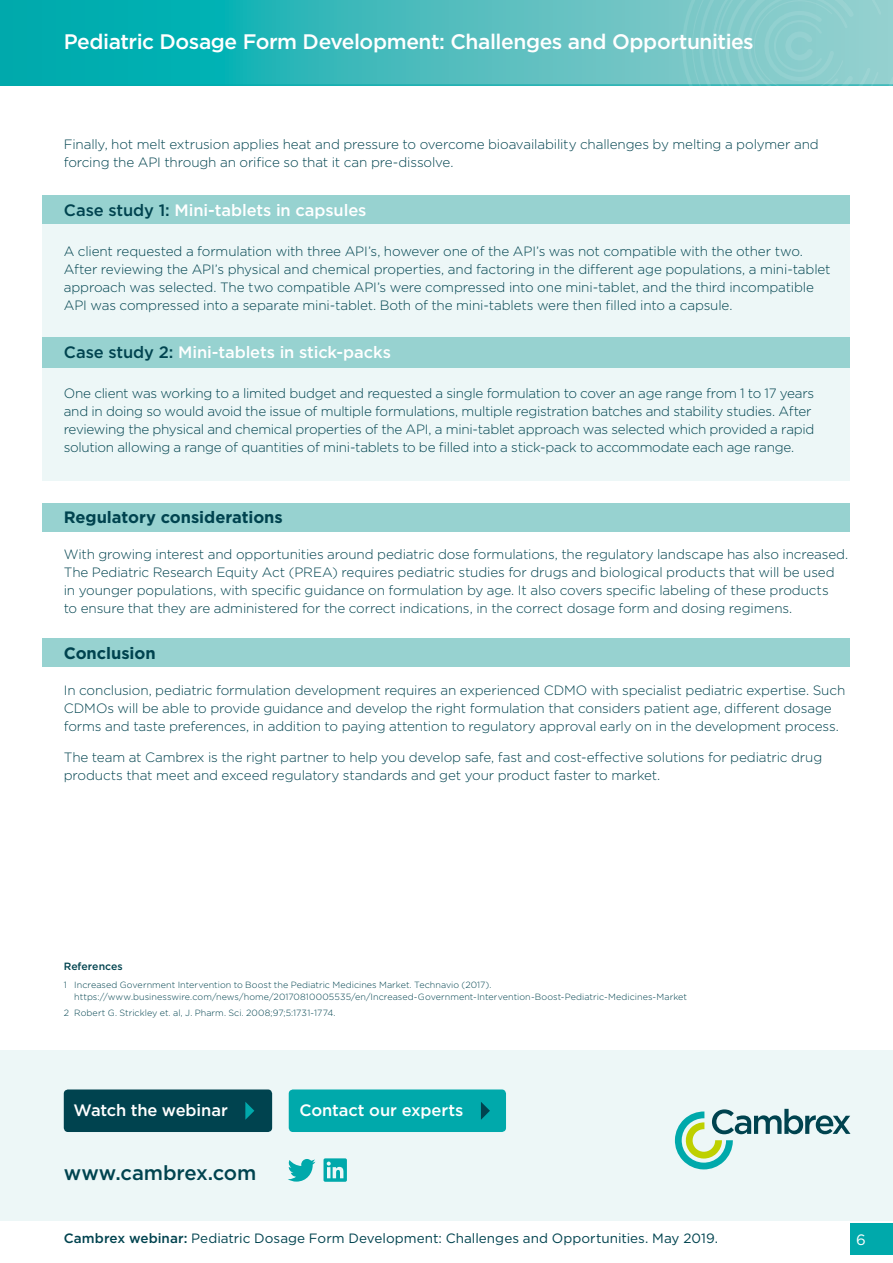
<style>
.page{position:relative;width:893px;height:1263px;background:#fff}
.page>*{position:absolute;margin:0;border:0;box-sizing:border-box;transform-origin:0 0}
.t1{font:500 21px "Gotham";letter-spacing:-.02em;color:#fff}
.t2{font:500 20.25px "Gotham";letter-spacing:-.005em;color:#00434f}
.t3{font:500 16.5px "Gotham";letter-spacing:-.005em;color:#fff}
.t4{font:700 16.5px "Gotham";letter-spacing:-.005em;color:#00434f}
.t5{font:15px "Gotham";color:#fff}
.t6{font:300 13.5px/18px "Gotham";letter-spacing:-.015em;color:#00434f}
.t7{font:13.5px "Gotham";color:#00434f}
.t8{font:500 10.5px "Gotham";color:#00434f}
.t9{font:300 9px/12.8px "Gotham";letter-spacing:.005em;color:#00434f}
.s1{color:#00434f}
.s2{font-weight:500}
</style>
<div class="page">
<div style="left:43px;top:503px;width:807px;height:28px;background:#97d2d0"></div>
<svg style="left:0;top:0;width:680px;height:85px;background:#33b7b9"></svg>
<hr style="left:0;top:85px;width:893px;height:1px;background:#00a9ab">
<svg style="left:680px;top:0;width:213px;height:85px;background:#89cccc"></svg>
<div style="left:43px;top:368px;width:807px;height:112px;background:#edf7f7"></div>
<div style="left:43px;top:336px;width:807px;height:32px;background:#97d2d0"></div>
<div style="left:43px;top:210px;width:807px;height:126px;background:#edf7f7"></div>
<div style="left:43px;top:196px;width:807px;height:28px;background:#97d2d0"></div>
<div style="left:850px;top:1222px;width:43px;height:32px;background:#00a9ab"></div>
<div style="left:0;top:1050px;width:893px;height:170px;background:#edf7f7"></div>
<div style="left:64px;top:1089px;width:208px;height:43px;background:#00434f;border-radius:4px"></div>
<svg style="left:245px;top:1102px;width:9px;height:18px"></svg>
<div style="left:289px;top:1089px;width:217px;height:43px;background:#00a9ab;border-radius:4px"></div>
<svg style="left:481px;top:1102px;width:9px;height:18px"></svg>
<svg style="left:675px;top:1109px;width:175px;height:60px"></svg>
<svg style="left:323px;top:1158px;width:24px;height:24px"></svg>
<svg style="left:288px;top:1159px;width:27px;height:22px"></svg>
<div style="left:43px;top:638px;width:807px;height:28px;background:#97d2d0"></div>
<h1 class="t1" style="left:64px;top:30px;width:691px">Pediatric Dosage Form Development: Challenges and Opportunities</h1>
<p class="t6" style="left:64px;top:135px;width:756px">Finally, hot melt extrusion applies heat and pressure to overcome bioavailability challenges by melting a polymer and forcing the API through an orifice so that it can pre-dissolve.</p>
<p class="t3" style="left:64px;top:200px;width:304px"><span class="s1">Case study 1:</span> Mini-tablets in capsules</p>
<p class="t6" style="left:64px;top:242px;width:768px">A client requested a formulation with three API’s, however one of the API’s was not compatible with the other two.<br>After reviewing the API’s physical and chemical properties, and factoring in the different age populations, a mini-tablet approach was selected. The two compatible API’s were compressed into one mini-tablet, and the third incompatible API was compressed into a separate mini-tablet. Both of the mini-tablets were then filled into a capsule.</p>
<p class="t3" style="left:64px;top:343px;width:329px"><span class="s1">Case study 2:</span> Mini-tablets in stick-packs</p>
<p class="t6" style="left:64px;top:384px;width:752px">One client was working to a limited budget and requested a single formulation to cover an age range from 1 to 17 years and in doing so would avoid the issue of multiple formulations, multiple registration batches and stability studies. After reviewing the physical and chemical properties of the API, a mini-tablet approach was selected which provided a rapid solution allowing a range of quantities of mini-tablets to be filled into a stick-pack to accommodate each age range.</p>
<p class="t4" style="left:64px;top:508px;width:221px">Regulatory considerations</p>
<p class="t6" style="left:64px;top:545px;width:786px">With growing interest and opportunities around pediatric dose formulations, the regulatory landscape has also increased.<br>The Pediatric Research Equity Act (PREA) requires pediatric studies for drugs and biological products that will be used in younger populations, with specific guidance on formulation by age. It also covers specific labeling of these products<br>to ensure that they are administered for the correct indications, in the correct dosage form and dosing regimens.</p>
<p class="t4" style="left:64px;top:644px;width:93px">Conclusion</p>
<p class="t6" style="left:64px;top:681px;width:783px">In conclusion, pediatric formulation development requires an experienced CDMO with specialist pediatric expertise. Such<br>CDMOs will be able to provide guidance and develop the right formulation that considers patient age, different dosage forms and taste preferences, in addition to paying attention to regulatory approval early on in the development process.</p>
<p class="t6" style="left:64px;top:747px;width:760px">The team at Cambrex is the right partner to help you develop safe, fast and cost-effective solutions for pediatric drug products that meet and exceed regulatory standards and get your product faster to market.</p>
<p class="t8" style="left:64px;top:960px;width:60px">References</p>
<p class="t9" style="left:74px;top:978px;width:614px;text-indent:-11px">1 Increased Government Intervention to Boost the Pediatric Medicines Market. Technavio (2017). https://www.businesswire.com/news/home/20170810005535/en/Increased-Government-Intervention-Boost-Pediatric-Medicines-Market</p>
<p class="t9" style="left:64px;top:1006px;width:273px">2 Robert G. Strickley et. al, J. Pharm. Sci. 2008;97;5:1731-1774.</p>
<p class="t3" style="left:73px;top:1101px;width:156px">Watch the webinar</p>
<p class="t3" style="left:299px;top:1101px;width:166px">Contact our experts</p>
<h2 class="t2" style="left:64px;top:1161px;width:194px">www.cambrex.com</h2>
<p class="t7" style="left:64px;top:1231px;width:656px"><span class="s2">Cambrex webinar:</span> Pediatric Dosage Form Development: Challenges and Opportunities. May 2019.</p>
<p class="t5" style="left:856px;top:1231px;width:11px">6</p>
</div>
